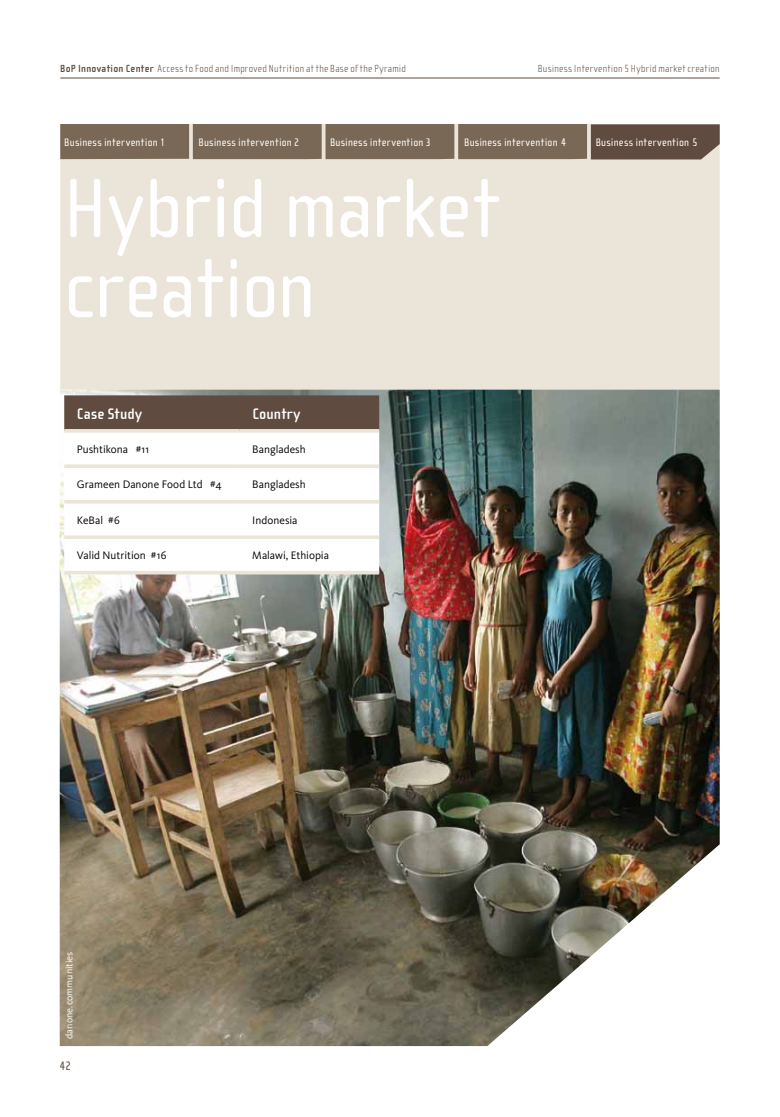
<style>
.page{position:relative;width:780px;height:1117px;background:#fff}
.page>*{position:absolute;margin:0;border:0;box-sizing:border-box;transform-origin:0 0}
.t1{font:86.25px/80px "Cholla Sans OT";letter-spacing:-.005em;color:#fff}
.t2{font:700 15.62px "Cholla Sans OT";letter-spacing:.015em;color:#fff}
.t3{font:12.5px "Cholla Sans OT";color:#5f4b3f}
.t4{font:11.25px "Cholla Sans OT";letter-spacing:.025em;color:#fff}
.t5{font:11.25px "Kievit";color:#000}
.t6{font:100 10.62px "Cholla Sans OT";letter-spacing:.03em;color:#5f4b3f}
.t7{font:10px "Kievit";letter-spacing:.005em;color:#fff}
.s1{font-weight:700}
</style>
<div class="page">
<hr style="left:60px;top:78px;width:659px;height:1px;background:#5f4b3f">
<div style="left:60px;top:124px;width:659px;height:265px;background:#eae4d9"></div>
<img style="left:60px;top:389px;width:659px;height:656px">
<div style="left:60px;top:124px;width:129px;height:35px;background:#786855"></div>
<svg style="left:193px;top:124px;width:526px;height:35px;background:#756553"></svg>
<div style="left:64px;top:395px;width:315px;height:34px;background:#5f4b3f"></div>
<svg style="left:64px;top:432px;width:315px;height:138px"></svg>
<hr style="left:64px;top:429px;width:176px;height:3px;background:#eae4d9">
<hr style="left:240px;top:429px;width:139px;height:3px;background:#eae4d9">
<svg style="left:64px;top:464px;width:176px;height:4px"></svg>
<svg style="left:240px;top:464px;width:139px;height:4px"></svg>
<hr style="left:64px;top:500px;width:176px;height:3px;background:#eae4d9">
<hr style="left:240px;top:500px;width:139px;height:3px;background:#eae4d9">
<svg style="left:64px;top:535px;width:176px;height:4px"></svg>
<svg style="left:240px;top:535px;width:139px;height:4px"></svg>
<svg style="left:64px;top:570px;width:176px;height:4px"></svg>
<svg style="left:240px;top:570px;width:139px;height:4px"></svg>
<p class="t6" style="left:60px;top:62px;width:347px"><span class="s1">BoP Innovation Center</span> Access to Food and Improved Nutrition at the Base of the Pyramid</p>
<p class="t6" style="left:538px;top:63px;width:183px">Business Intervention 5 Hybrid market creation</p>
<p class="t4" style="left:64px;top:136px;width:102px">Business intervention 1</p>
<p class="t4" style="left:198px;top:136px;width:102px">Business intervention 2</p>
<p class="t4" style="left:330px;top:136px;width:102px">Business intervention 3</p>
<p class="t4" style="left:464px;top:136px;width:103px">Business intervention 4</p>
<p class="t4" style="left:595px;top:136px;width:103px">Business intervention 5</p>
<h1 class="t1" style="left:64px;top:169px;width:437px">Hybrid market creation</h1>
<h2 class="t2" style="left:77px;top:405px;width:67px">Case Study</h2>
<h2 class="t2" style="left:252px;top:405px;width:49px">Country</h2>
<p class="t5" style="left:77px;top:442px;width:74px">Pushtikona #11</p>
<p class="t5" style="left:252px;top:442px;width:55px">Bangladesh</p>
<p class="t5" style="left:77px;top:477px;width:146px">Grameen Danone Food Ltd #4</p>
<p class="t5" style="left:252px;top:477px;width:55px">Bangladesh</p>
<p class="t5" style="left:77px;top:513px;width:45px">KeBal #6</p>
<p class="t5" style="left:252px;top:513px;width:47px">Indonesia</p>
<p class="t5" style="left:77px;top:548px;width:91px">Valid Nutrition #16</p>
<p class="t5" style="left:252px;top:548px;width:78px">Malawi, Ethiopia</p>
<p class="t7" style="left:63px;top:1038px;width:89px;rotate:-90deg">danone.communities</p>
<p class="t3" style="left:60px;top:1058px;width:13px">42</p>
</div>
